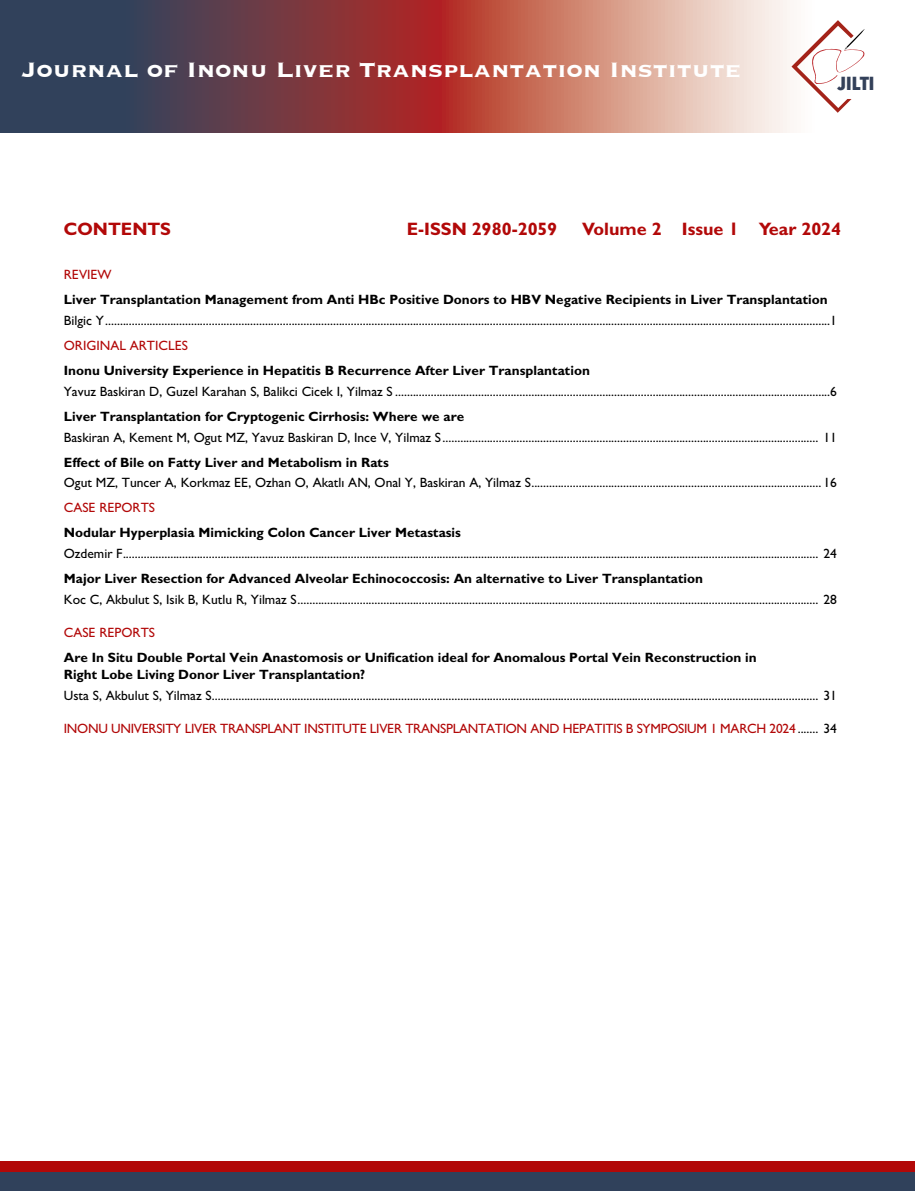
<style>
.page{position:relative;width:915px;height:1191px;background:#fff}
.page>*{position:absolute;margin:0;border:0;box-sizing:border-box;transform-origin:0 0}
.t1{font:700 27px "Copperplate";color:#fff}
.t2{font:700 18px "Gill Sans MT Pro";color:#b20808}
.t3{font:700 17.55px "Futura";letter-spacing:-.03em;color:#334059}
.t4{font:500 13.5px "Gill Sans MT Pro";color:#000}
.t5{font:700 13.5px/16.5px "Gill Sans MT Pro";color:#000}
.t6{font:500 13.5px "Gill Sans MT Pro";letter-spacing:-.02em;color:#b20808}
.t7{font:500 13.5px "Gill Sans MT Pro";color:#b20808}
.s1{color:#000}
</style>
<div class="page">
<svg style="left:0;top:0;width:790px;height:133px;background:#956365"></svg>
<svg style="left:791px;top:20px;width:74px;height:93px"></svg>
<div style="left:0;top:1161px;width:914px;height:30px;background:#b20808"></div>
<div style="left:0;top:1172px;width:914px;height:19px;background:#30415b"></div>
<h1 class="t1" style="left:21px;top:52px;width:721px">Journal of Inonu Liver Transplantation Institute</h1>
<p class="t3" style="left:836px;top:71px;width:39px">JILTI</p>
<h2 class="t2" style="left:64px;top:218px;width:109px">CONTENTS</h2>
<h2 class="t2" style="left:582px;top:218px;width:260px">Volume 2 Issue 1 Year 2024</h2>
<p class="t6" style="left:64px;top:267px;width:49px">REVIEW</p>
<p class="t5" style="left:64px;top:291px;width:765px">Liver Transplantation Management from Anti HBc Positive Donors to HBV Negative Recipients in Liver Transplantation</p>
<p class="t4" style="left:64px;top:312px;width:774px">Bilgic Y.....................................................................................................................................................................................................................................................1</p>
<p class="t7" style="left:64px;top:337px;width:125px">ORIGINAL ARTICLES</p>
<p class="t5" style="left:64px;top:362px;width:527px">Inonu University Experience in Hepatitis B Recurrence After Liver Transplantation</p>
<p class="t4" style="left:64px;top:383px;width:774px">Yavuz Baskiran D, Guzel Karahan S, Balikci Cicek I, Yilmaz S ...................................................................................................................................................6</p>
<p class="t5" style="left:64px;top:408px;width:402px">Liver Transplantation for Cryptogenic Cirrhosis: Where we are</p>
<p class="t4" style="left:64px;top:429px;width:774px">Baskiran A, Kement M, Ogut MZ, Yavuz Baskiran D, Ince V, Yilmaz S............................................................................................................................... 11</p>
<p class="t5" style="left:64px;top:453px;width:326px">Effect of Bile on Fatty Liver and Metabolism in Rats</p>
<p class="t4" style="left:64px;top:475px;width:774px">Ogut MZ, Tuncer A, Korkmaz EE, Ozhan O, Akatlı AN, Onal Y, Baskiran A, Yilmaz S.................................................................................................. 16</p>
<p class="t7" style="left:64px;top:500px;width:93px">CASE REPORTS</p>
<p class="t5" style="left:64px;top:524px;width:398px">Nodular Hyperplasia Mimicking Colon Cancer Liver Metastasis</p>
<p class="t4" style="left:64px;top:545px;width:774px">Ozdemir F........................................................................................................................................................................................................................................... 24</p>
<p class="t5" style="left:64px;top:570px;width:640px">Major Liver Resection for Advanced Alveolar Echinococcosis: An alternative to Liver Transplantation</p>
<p class="t4" style="left:64px;top:591px;width:774px">Koc C, Akbulut S, Isik B, Kutlu R, Yilmaz S................................................................................................................................................................................ 28</p>
<p class="t7" style="left:64px;top:625px;width:93px">CASE REPORTS</p>
<p class="t5" style="left:64px;top:649px;width:694px">Are In Situ Double Portal Vein Anastomosis or Unification ideal for Anomalous Portal Vein Reconstruction in<br>Right Lobe Living Donor Liver Transplantation?</p>
<p class="t4" style="left:64px;top:687px;width:774px">Usta S, Akbulut S, Yilmaz S............................................................................................................................................................................................................. 31</p>
<p class="t6" style="left:64px;top:720px;width:774px">INONU UNIVERSITY LIVER TRANSPLANT INSTITUTE LIVER TRANSPLANTATION AND HEPATITIS B SYMPOSIUM 1 MARCH 2024 <span class="s1">....... 34</span></p>
<h2 class="t2" style="left:407px;top:218px;width:152px">E-ISSN 2980-2059</h2>
</div>
